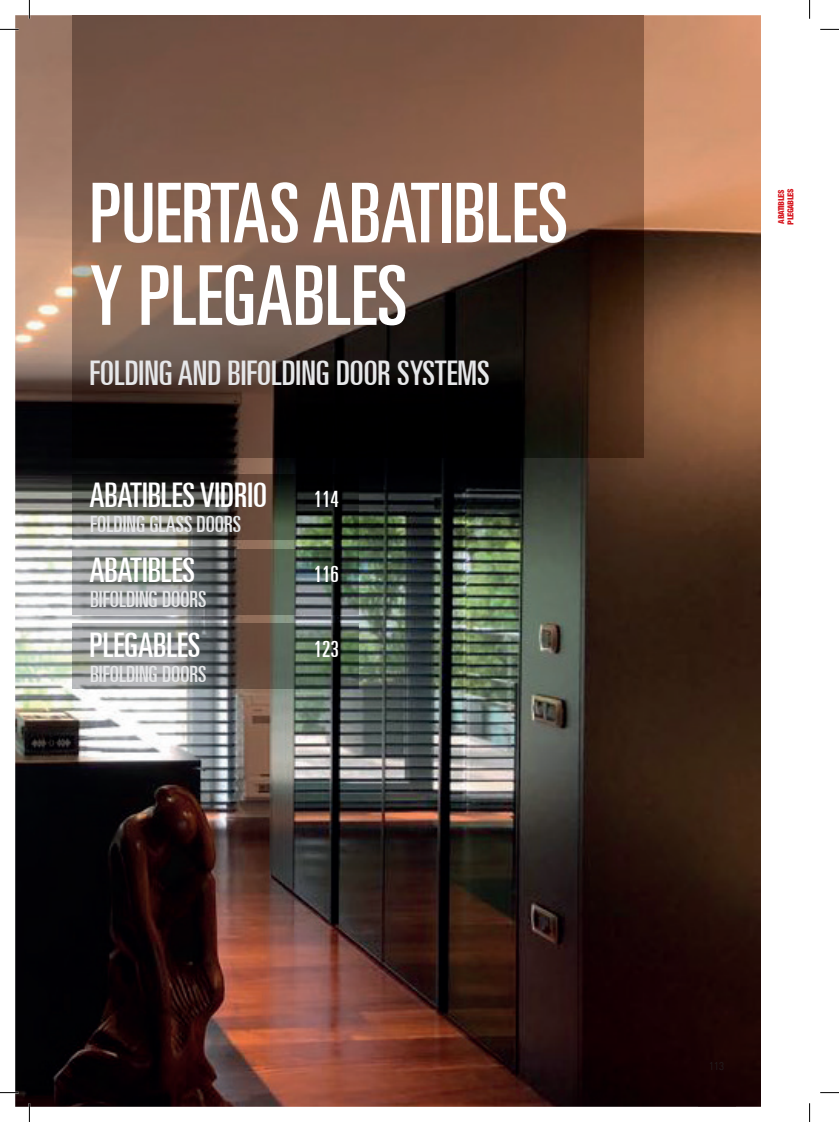
<style>
.page{position:relative;width:839px;height:1122px;background:#fff}
.page>*{position:absolute;margin:0;border:0;box-sizing:border-box;transform-origin:0 0}
.t1{font:ultra-condensed 82.5px/82.5px "Univers LT";color:#fff}
.t2{font:ultra-condensed 34px "Univers LT";color:#fff}
.t3{font:ultra-condensed 34px "Univers LT";color:#e6e7e9}
.t4{font:ultra-condensed 22.5px "Univers LT";color:#e6e7e9}
.t5{font:ultra-condensed 22.5px "Univers LT";color:#fff}
.t6{font:900 condensed 7.88px/9.4px "Swiss 721 BT";letter-spacing:-.06em;color:#d7171f;scale:1.07 1}
</style>
<div class="page">
<img style="left:15px;top:15px;width:746px;height:1092px">
<img style="left:73px;top:624px;width:285px;height:64px">
<img style="left:73px;top:549px;width:285px;height:65px">
<img style="left:73px;top:475px;width:285px;height:64px">
<img style="left:73px;top:15px;width:570px;height:442px">
<svg style="left:0;top:29px;width:19px;height:1px"></svg>
<svg style="left:820px;top:29px;width:18px;height:1px"></svg>
<svg style="left:0;top:1092px;width:19px;height:1px"></svg>
<svg style="left:820px;top:1092px;width:18px;height:1px"></svg>
<svg style="left:29px;top:0;width:1px;height:19px"></svg>
<svg style="left:29px;top:1103px;width:1px;height:19px"></svg>
<svg style="left:809px;top:0;width:1px;height:19px"></svg>
<svg style="left:809px;top:1103px;width:1px;height:19px"></svg>
<h1 class="t1" style="left:89px;top:171px;width:480px">PUERTAS ABATIBLES<br>Y PLEGABLES</h1>
<h2 class="t3" style="left:89px;top:353px;width:401px">FOLDING AND BIFOLDING DOOR SYSTEMS</h2>
<h2 class="t2" style="left:89px;top:475px;width:179px">ABATIBLES VIDRIO</h2>
<p class="t4" style="left:90px;top:511px;width:152px">FOLDING GLASS DOORS</p>
<h2 class="t2" style="left:89px;top:551px;width:107px">ABATIBLES</h2>
<p class="t4" style="left:90px;top:586px;width:118px">BIFOLDING DOORS</p>
<h2 class="t2" style="left:89px;top:625px;width:112px">PLEGABLES</h2>
<p class="t4" style="left:90px;top:661px;width:118px">BIFOLDING DOORS</p>
<p class="t5" style="left:314px;top:486px;width:27px">114</p>
<p class="t5" style="left:314px;top:561px;width:27px">116</p>
<p class="t5" style="left:314px;top:636px;width:27px">123</p>
<p class="t6" style="left:776px;top:225px;width:35px;rotate:-90deg">ABATIBLES<br>PLEGABLES</p>
</div>
